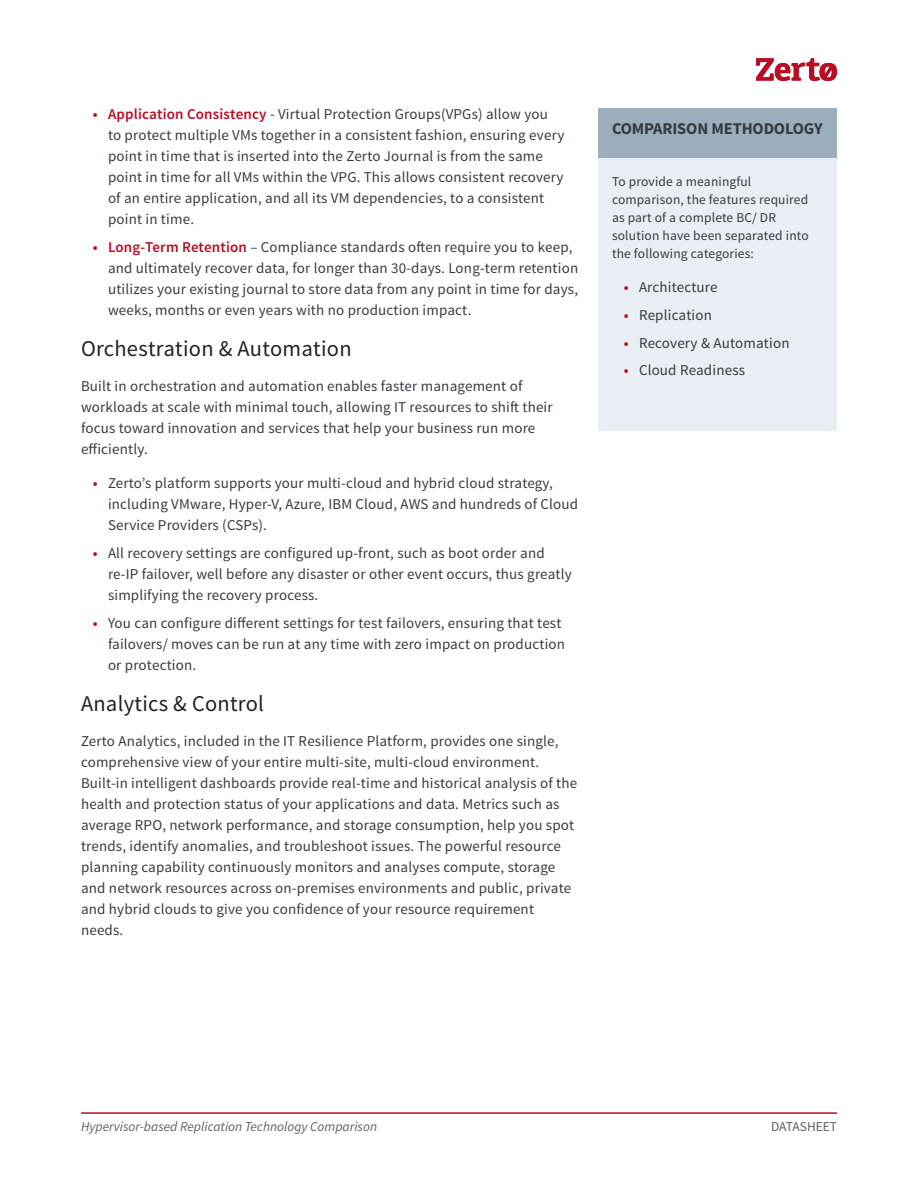
<style>
.page{position:relative;width:918px;height:1188px;background:#fff}
.page>*{position:absolute;margin:0;border:0;box-sizing:border-box;transform-origin:0 0}
.t1{font:22.5px "Source Sans Pro";letter-spacing:.01em;color:#212223}
.t2{font:700 16.5px "Source Sans Pro";letter-spacing:-.01em;color:#373c41}
.t3{font:15px/21px "Source Sans Pro";letter-spacing:.01em;color:#373c41}
.t4{font:13.5px/18px "Source Sans Pro";letter-spacing:.01em;color:#373c41}
.t5{font:italic 13.5px "Source Sans Pro";color:#58626a}
.t6{font:13.5px "Source Sans Pro";color:#58626a}
.s1{font-weight:600;color:#ba0c25}
</style>
<div class="page">
<svg style="left:756px;top:58px;width:81px;height:23px"></svg>
<hr style="left:81px;top:1113px;width:756px;height:1px;background:#ba0c25">
<div style="left:598px;top:108px;width:239px;height:323px;background:#e8eef3"></div>
<div style="left:598px;top:108px;width:239px;height:50px;background:#9cadbb"></div>
<p class="t3" style="left:108px;top:104px;width:458px;text-indent:-15px"><span class="s1">• Application Consistency</span> - Virtual Protection Groups(VPGs) allow you to protect multiple VMs together in a consistent fashion, ensuring every point in time that is inserted into the Zerto Journal is from the same point in time for all VMs within the VPG. This allows consistent recovery of an entire application, and all its VM dependencies, to a consistent point in time.</p>
<p class="t3" style="left:108px;top:237px;width:472px;text-indent:-15px"><span class="s1">• Long-Term Retention</span> – Compliance standards often require you to keep, and ultimately recover data, for longer than 30-days. Long-term retention utilizes your existing journal to store data from any point in time for days, weeks, months or even years with no production impact.</p>
<h1 class="t1" style="left:81px;top:335px;width:272px">Orchestration &amp; Automation</h1>
<p class="t3" style="left:81px;top:376px;width:473px">Built in orchestration and automation enables faster management of workloads at scale with minimal touch, allowing IT resources to shift their focus toward innovation and services that help your business run more efficiently.</p>
<p class="t3" style="left:108px;top:473px;width:472px;text-indent:-15px"><span class="s1">•</span> Zerto’s platform supports your multi-cloud and hybrid cloud strategy, including VMware, Hyper-V, Azure, IBM Cloud, AWS and hundreds of Cloud<br>Service Providers (CSPs).</p>
<p class="t3" style="left:108px;top:543px;width:465px;text-indent:-15px"><span class="s1">•</span> All recovery settings are configured up-front, such as boot order and re-IP failover, well before any disaster or other event occurs, thus greatly simplifying the recovery process.</p>
<p class="t3" style="left:108px;top:613px;width:459px;text-indent:-15px"><span class="s1">•</span> You can configure different settings for test failovers, ensuring that test failovers/ moves can be run at any time with zero impact on production or protection.</p>
<h1 class="t1" style="left:81px;top:690px;width:185px">Analytics &amp; Control</h1>
<p class="t3" style="left:81px;top:730px;width:498px">Zerto Analytics, included in the IT Resilience Platform, provides one single, comprehensive view of your entire multi-site, multi-cloud environment.<br>Built-in intelligent dashboards provide real-time and historical analysis of the health and protection status of your applications and data. Metrics such as average RPO, network performance, and storage consumption, help you spot trends, identify anomalies, and troubleshoot issues. The powerful resource planning capability continuously monitors and analyses compute, storage and network resources across on-premises environments and public, private and hybrid clouds to give you confidence of your resource requirement needs.</p>
<p class="t2" style="left:612px;top:118px;width:212px">COMPARISON METHODOLOGY</p>
<p class="t4" style="left:612px;top:172px;width:198px">To provide a meaningful comparison, the features required as part of a complete BC/ DR solution have been separated into the following categories:</p>
<p class="t3" style="left:624px;top:277px;width:95px"><span class="s1">•</span> Architecture</p>
<p class="t3" style="left:624px;top:305px;width:90px"><span class="s1">•</span> Replication</p>
<p class="t3" style="left:624px;top:332px;width:167px"><span class="s1">•</span> Recovery &amp; Automation</p>
<p class="t3" style="left:624px;top:360px;width:123px"><span class="s1">•</span> Cloud Readiness</p>
<p class="t5" style="left:81px;top:1119px;width:298px">Hypervisor-based Replication Technology Comparison</p>
<p class="t6" style="left:771px;top:1119px;width:67px">DATASHEET</p>
</div>
